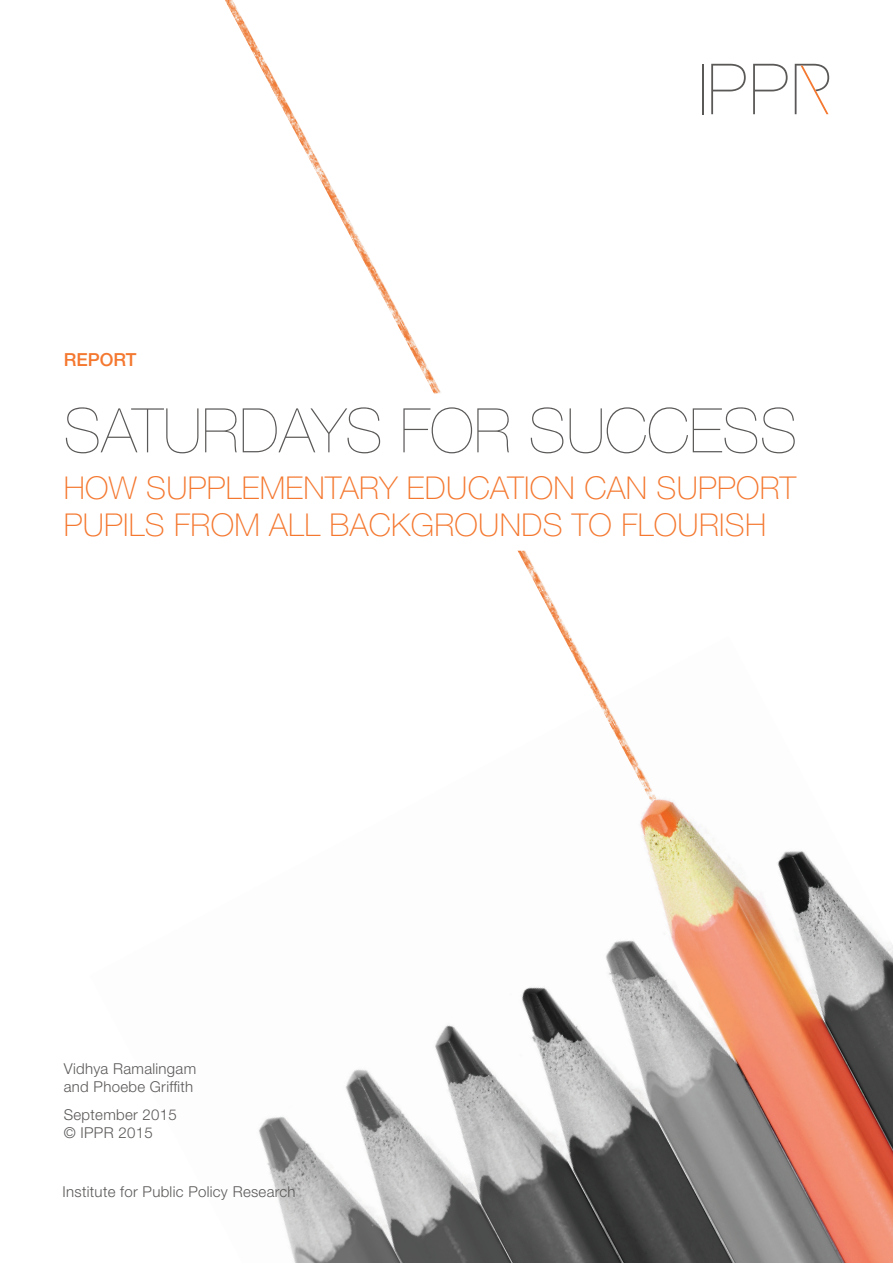
<style>
.page{position:relative;width:893px;height:1263px;background:#fff}
.page>*{position:absolute;margin:0;border:0;box-sizing:border-box;transform-origin:0 0}
.t1{font:200 61.5px "Helvetica Neue";color:#5b5958}
.t2{font:100 31.5px/37.8px "Helvetica Neue";letter-spacing:.01em;color:#f47830}
.t3{font:500 18px "Helvetica Neue";color:#f47830}
.t4{font:300 15px/18px "Helvetica Neue";letter-spacing:.02em;color:#5b5958}
</style>
<div class="page">
<img style="left:258px;top:799px;width:635px;height:464px">
<img style="left:225px;top:0;width:432px;height:802px">
<hr style="left:702px;top:64px;width:1px;height:50px;background:#5b5958">
<svg style="left:753px;top:64px;width:35px;height:50px"></svg>
<svg style="left:711px;top:64px;width:35px;height:50px"></svg>
<svg style="left:795px;top:64px;width:34px;height:50px"></svg>
<svg style="left:225px;top:393px;width:432px;height:158px"></svg>
<p class="t3" style="left:64px;top:349px;width:74px">REPORT</p>
<p class="t1" style="left:64px;top:395px;width:735px">SATURDAYS FOR SUCCESS</p>
<p class="t2" style="left:64px;top:468px;width:734px">HOW SUPPLEMENTARY EDUCATION CAN SUPPORT<br>PUPILS FROM ALL BACKGROUNDS TO FLOURISH</p>
<p class="t4" style="left:64px;top:1059px;width:134px">Vidhya Ramalingam and Phoebe Griffith</p>
<p class="t4" style="left:64px;top:1105px;width:115px">September 2015 © IPPR 2015</p>
<p class="t4" style="left:63px;top:1182px;width:235px">Institute for Public Policy Research</p>
</div>
